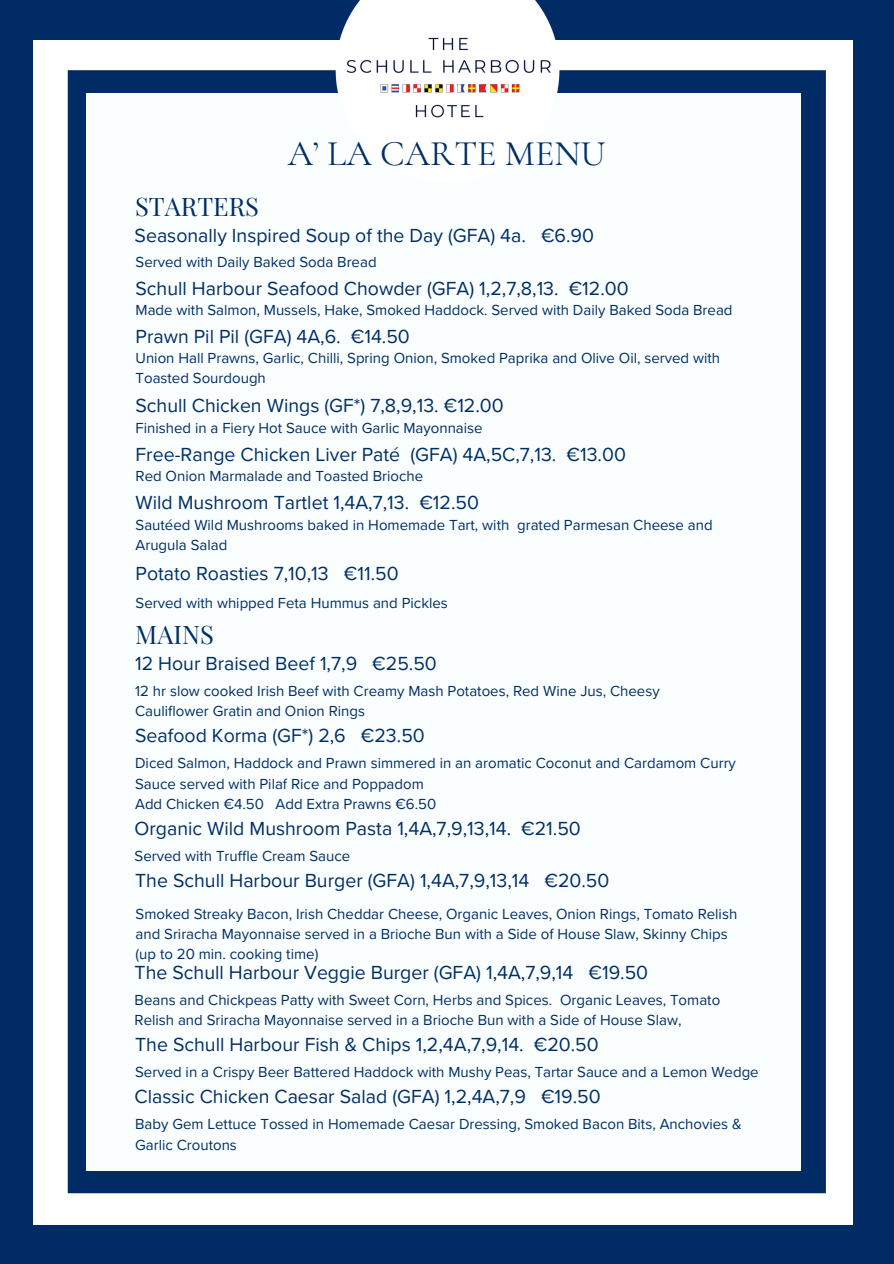
<style>
.page{position:relative;width:894px;height:1264px;background:#fff}
.page>*{position:absolute;margin:0;border:0;box-sizing:border-box;transform-origin:0 0}
.t1{font:36px "Cormorant Garamond";color:#002f65}
.t2{font:25.5px "Playfair Display";color:#002f65}
.t3{font:19.5px "Proxima Nova";color:#002f65}
.t4{font:15px/20.2px "Proxima Nova";color:#002f65}
</style>
<div class="page">
<div style="left:0;top:0;width:893px;height:1263px;background:#002b64"></div>
<div style="left:33px;top:40px;width:819px;height:1184px;background:#fff"></div>
<div style="left:68px;top:70px;width:757px;height:1123px;background:#002b64"></div>
<div style="left:86px;top:93px;width:714px;height:1077px;background:#fbfeff"></div>
<img style="left:325px;top:0;width:242px;height:118px">
<h1 class="t1" style="left:288px;top:132px;width:319px">A’ LA CARTE MENU</h1>
<h2 class="t2" style="left:135px;top:188px;width:125px">STARTERS</h2>
<h3 class="t4" style="left:135px;top:252px;width:242px">Served with Daily Baked Soda Bread</h3>
<p class="t3" style="left:135px;top:277px;width:494px">Schull Harbour Seafood Chowder (GFA) 1,2,7,8,13. €12.00</p>
<h3 class="t4" style="left:135px;top:300px;width:598px">Made with Salmon, Mussels, Hake, Smoked Haddock. Served with Daily Baked Soda Bread</h3>
<p class="t3" style="left:135px;top:325px;width:276px">Prawn Pil Pil (GFA) 4A,6. €14.50</p>
<p class="t4" style="left:135px;top:348px;width:586px">Union Hall Prawns, Garlic, Chilli, Spring Onion, Smoked Paprika and Olive Oil, served with</p>
<h3 class="t4" style="left:135px;top:368px;width:132px">Toasted Sourdough</h3>
<p class="t3" style="left:135px;top:394px;width:369px">Schull Chicken Wings (GF*) 7,8,9,13. €12.00</p>
<p class="t4" style="left:135px;top:418px;width:348px">Finished in a Fiery Hot Sauce with Garlic Mayonnaise</p>
<h3 class="t3" style="left:135px;top:442px;width:491px">Free-Range Chicken Liver Paté (GFA) 4A,5C,7,13. €13.00</h3>
<p class="t4" style="left:135px;top:466px;width:289px">Red Onion Marmalade and Toasted Brioche</p>
<h3 class="t3" style="left:135px;top:491px;width:345px">Wild Mushroom Tartlet 1,4A,7,13. €12.50</h3>
<p class="t4" style="left:135px;top:515px;width:578px">Sautéed Wild Mushrooms baked in Homemade Tart, with grated Parmesan Cheese and</p>
<h3 class="t4" style="left:135px;top:535px;width:93px">Arugula Salad</h3>
<p class="t3" style="left:135px;top:561px;width:264px">Potato Roasties 7,10,13 €11.50</p>
<p class="t3" style="left:135px;top:224px;width:461px">Seasonally Inspired Soup of the Day (GFA) 4a. €6.90</p>
<h3 class="t4" style="left:135px;top:593px;width:314px">Served with whipped Feta Hummus and Pickles</h3>
<p class="t2" style="left:135px;top:616px;width:80px">MAINS</p>
<h2 class="t3" style="left:135px;top:652px;width:303px">12 Hour Braised Beef 1,7,9 €25.50</h2>
<h3 class="t4" style="left:135px;top:681px;width:526px">12 hr slow cooked Irish Beef with Creamy Mash Potatoes, Red Wine Jus, Cheesy</h3>
<p class="t4" style="left:135px;top:701px;width:231px">Cauliflower Gratin and Onion Rings</p>
<p class="t3" style="left:135px;top:724px;width:291px">Seafood Korma (GF*) 2,6 €23.50</p>
<h3 class="t4" style="left:135px;top:753px;width:602px">Diced Salmon, Haddock and Prawn simmered in an aromatic Coconut and Cardamom Curry</h3>
<p class="t4" style="left:135px;top:773px;width:290px">Sauce served with Pilaf Rice and Poppadom</p>
<p class="t4" style="left:135px;top:794px;width:302px">Add Chicken €4.50 Add Extra Prawns €6.50</p>
<p class="t3" style="left:135px;top:816px;width:447px">Organic Wild Mushroom Pasta 1,4A,7,9,13,14. €21.50</p>
<h3 class="t4" style="left:135px;top:846px;width:217px">Served with Truffle Cream Sauce</h3>
<p class="t3" style="left:135px;top:868px;width:475px">The Schull Harbour Burger (GFA) 1,4A,7,9,13,14 €20.50</p>
<h3 class="t4" style="left:135px;top:903px;width:603px">Smoked Streaky Bacon, Irish Cheddar Cheese, Organic Leaves, Onion Rings, Tomato Relish</h3>
<p class="t4" style="left:135px;top:924px;width:593px">and Sriracha Mayonnaise served in a Brioche Bun with a Side of House Slaw, Skinny Chips</p>
<p class="t4" style="left:135px;top:944px;width:184px">(up to 20 min. cooking time)</p>
<p class="t3" style="left:135px;top:961px;width:515px">The Schull Harbour Veggie Burger (GFA) 1,4A,7,9,14 €19.50</p>
<h3 class="t4" style="left:135px;top:990px;width:587px">Beans and Chickpeas Patty with Sweet Corn, Herbs and Spices. Organic Leaves, Tomato</h3>
<p class="t4" style="left:135px;top:1010px;width:548px">Relish and Sriracha Mayonnaise served in a Brioche Bun with a Side of House Slaw,</p>
<p class="t3" style="left:135px;top:1033px;width:465px">The Schull Harbour Fish &amp; Chips 1,2,4A,7,9,14. €20.50</p>
<h3 class="t4" style="left:135px;top:1062px;width:625px">Served in a Crispy Beer Battered Haddock with Mushy Peas, Tartar Sauce and a Lemon Wedge</h3>
<p class="t3" style="left:135px;top:1085px;width:467px">Classic Chicken Caesar Salad (GFA) 1,2,4A,7,9 €19.50</p>
<h3 class="t4" style="left:135px;top:1114px;width:608px">Baby Gem Lettuce Tossed in Homemade Caesar Dressing, Smoked Bacon Bits, Anchovies &amp;<br>Garlic Croutons</h3>
</div>
